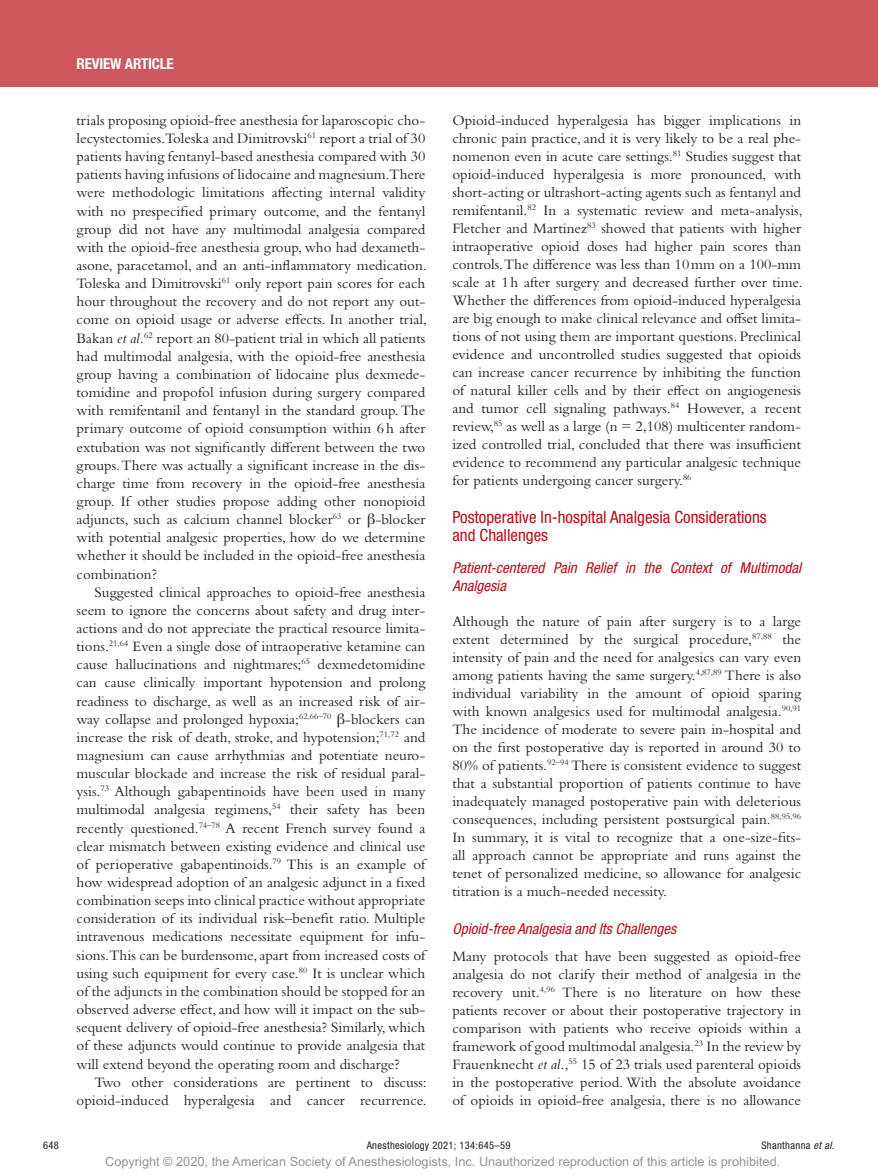
<style>
.page{position:relative;width:878px;height:1175px;background:#fff}
.page>*{position:absolute;margin:0;border:0;box-sizing:border-box;transform-origin:0 0}
.t1{font:condensed 16.8px/18px "Helvetica Neue LT Std";color:#b70f17}
.t2{font:15px/18.1px "Bembo Std";color:#231f20;text-align:justify}
.t3{font:italic condensed 15px/18px "Helvetica Neue LT Std";color:#b70f17}
.t4{font:700 condensed 15px "Helvetica Neue LT Std";letter-spacing:-.01em;color:#fff}
.t5{font:12.75px "Arial MT Std";color:#939598}
.t6{font:condensed 10.5px "Helvetica Neue LT Std";letter-spacing:.03em;color:#231f20}
.s1{font-style:italic}
.s2{font-family:"Gandhari Unicode"}
</style>
<div class="page">
<div style="left:0;top:0;width:878px;height:86px;background:#cc575d"></div>
<p class="t4" style="left:77px;top:54px;width:99px">REVIEW ARTICLE</p>
<p class="t2" style="left:77px;top:111px;width:352px">trials proposing opioid-free anesthesia for laparoscopic cho&shy;lecystectomies.Toleska and Dimitrovski<sup>61</sup> report a trial of 30 patients having fentanyl-based anesthesia compared with 30 patients having infusions of lidocaine and magnesium.There were methodologic limitations affecting internal validity with no prespecified primary outcome, and the fentanyl group did not have any multimodal analgesia compared with the opioid-free anesthesia group, who had dexameth&shy;asone, paracetamol, and an anti-inflammatory medication.<br>Toleska and Dimitrovski<sup>61</sup> only report pain scores for each hour throughout the recovery and do not report any out&shy;come on opioid usage or adverse effects. In another trial, Bakan <span class="s1">et al.</span><sup>62</sup> report an 80-patient trial in which all patients had multimodal analgesia, with the opioid-free anesthesia group having a combination of lidocaine plus dexmede&shy;tomidine and propofol infusion during surgery compared with remifentanil and fentanyl in the standard group. The primary outcome of opioid consumption within 6h after extubation was not significantly different between the two groups. There was actually a significant increase in the dis&shy;charge time from recovery in the opioid-free anesthesia group. If other studies propose adding other nonopioid adjuncts, such as calcium channel blocker<sup>63</sup> or <span class="s2">β</span>-blocker with potential analgesic properties, how do we determine whether it should be included in the opioid-free anesthesia combination?</p>
<p class="t2" style="left:77px;top:582px;width:350px;text-indent:18px">Suggested clinical approaches to opioid-free anesthesia seem to ignore the concerns about safety and drug inter&shy;actions and do not appreciate the practical resource limita&shy;tions.<sup>21,64</sup> Even a single dose of intraoperative ketamine can cause hallucinations and nightmares;<sup>65</sup> dexmedetomidine can cause clinically important hypotension and prolong readiness to discharge, as well as an increased risk of air&shy;way collapse and prolonged hypoxia;<sup>62,66–70</sup> <span class="s2">β</span>-blockers can increase the risk of death, stroke, and hypotension;<sup>71,72</sup> and magnesium can cause arrhythmias and potentiate neuro&shy;muscular blockade and increase the risk of residual paral&shy;ysis.<sup>73</sup> Although gabapentinoids have been used in many multimodal analgesia regimens,<sup>54</sup> their safety has been recently questioned.<sup>74–78</sup> A recent French survey found a clear mismatch between existing evidence and clinical use of perioperative gabapentinoids.<sup>79</sup> This is an example of how widespread adoption of an analgesic adjunct in a fixed combination seeps into clinical practice without appropriate consideration of its individual risk–benefit ratio. Multiple intravenous medications necessitate equipment for infu&shy;sions.This can be burdensome, apart from increased costs of using such equipment for every case.<sup>80</sup> It is unclear which of the adjuncts in the combination should be stopped for an observed adverse effect, and how will it impact on the sub&shy;sequent delivery of opioid-free anesthesia? Similarly, which of these adjuncts would continue to provide analgesia that will extend beyond the operating room and discharge?</p>
<p class="t2" style="left:77px;top:1072px;width:352px;text-align:right">Two other considerations are pertinent to discuss: opioid-induced hyperalgesia and cancer recurrence.</p>
<p class="t2" style="left:452px;top:111px;width:352px">Opioid-induced hyperalgesia has bigger implications in chronic pain practice, and it is very likely to be a real phe&shy;nomenon even in acute care settings.<sup>81</sup> Studies suggest that opioid-induced hyperalgesia is more pronounced, with short-acting or ultrashort-acting agents such as fentanyl and remifentanil.<sup>82</sup> In a systematic review and meta-analysis, Fletcher and Martinez<sup>83</sup> showed that patients with higher intraoperative opioid doses had higher pain scores than controls.The difference was less than 10mm on a 100-mm scale at 1h after surgery and decreased further over time.<br>Whether the differences from opioid-induced hyperalgesia are big enough to make clinical relevance and offset limita&shy;tions of not using them are important questions. Preclinical evidence and uncontrolled studies suggested that opioids can increase cancer recurrence by inhibiting the function of natural killer cells and by their effect on angiogenesis and tumor cell signaling pathways.<sup>84</sup> However, a recent review,<sup>85</sup> as well as a large (n = 2,108) multicenter random&shy;ized controlled trial, concluded that there was insufficient evidence to recommend any particular analgesic technique for patients undergoing cancer surgery.<sup>86</sup></p>
<p class="t1" style="left:452px;top:508px;width:316px">Postoperative In-hospital Analgesia Considerations and Challenges</p>
<p class="t3" style="left:452px;top:559px;width:350px">Patient-centered Pain Relief in the Context of Multimodal<br>Analgesia</p>
<p class="t2" style="left:452px;top:611px;width:350px">Although the nature of pain after surgery is to a large extent determined by the surgical procedure,<sup>87,88</sup> the intensity of pain and the need for analgesics can vary even among patients having the same surgery.<sup>4,87,89</sup> There is also individual variability in the amount of opioid sparing with known analgesics used for multimodal analgesia.<sup>90,91<br></sup>The incidence of moderate to severe pain in-hospital and on the first postoperative day is reported in around 30 to 80% of patients.<sup>92–94</sup> There is consistent evidence to suggest that a substantial proportion of patients continue to have inadequately managed postoperative pain with deleterious consequences, including persistent postsurgical pain.<sup>88,95,96<br></sup>In summary, it is vital to recognize that a one-size-fits&shy;all approach cannot be appropriate and runs against the tenet of personalized medicine, so allowance for analgesic titration is a much-needed necessity.</p>
<p class="t3" style="left:452px;top:919px;width:225px">Opioid-free Analgesia and Its Challenges</p>
<p class="t2" style="left:452px;top:946px;width:350px">Many protocols that have been suggested as opioid-free analgesia do not clarify their method of analgesia in the recovery unit.<sup>4,96</sup> There is no literature on how these patients recover or about their postoperative trajectory in comparison with patients who receive opioids within a framework of good multimodal analgesia.<sup>23</sup> In the review by Frauenknecht <span class="s1">et al.</span>,<sup>55</sup> 15 of 23 trials used parenteral opioids in the postoperative period. With the absolute avoidance of opioids in opioid-free analgesia, there is no allowance</p>
<p class="t6" style="left:43px;top:1139px;width:17px">648</p>
<p class="t6" style="left:367px;top:1139px;width:145px">Anesthesiology 2021; 134:645–59</p>
<p class="t6" style="left:761px;top:1139px;width:75px">Shanthanna <span class="s1">et al.</span></p>
<p class="t5" style="left:105px;top:1154px;width:676px">Copyright © 2020, the American Society of Anesthesiologists, Inc. Unauthorized reproduction of this article is prohibited.</p>
</div>
